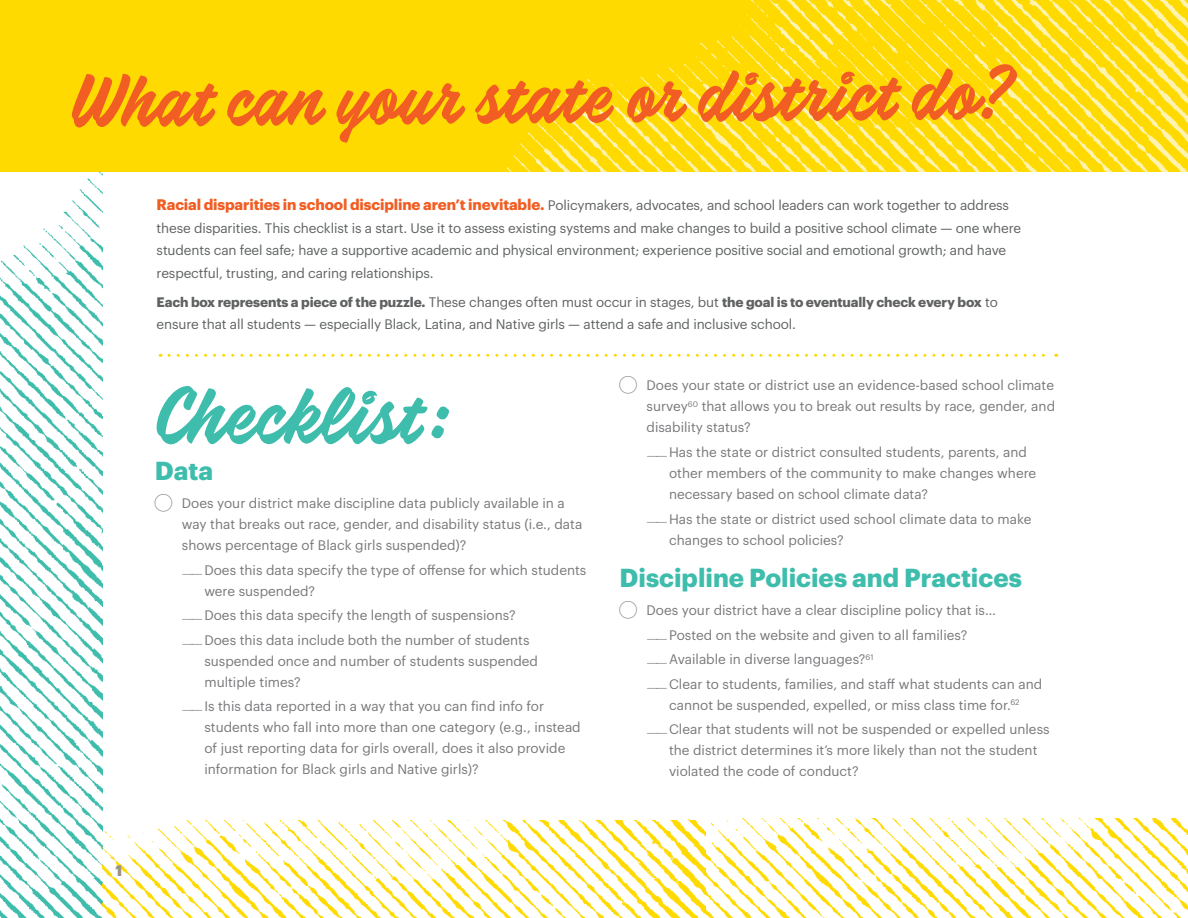
<style>
.page{position:relative;width:1188px;height:918px;background:#fff}
.page>*{position:absolute;margin:0;border:0;box-sizing:border-box;transform-origin:0 0}
.t1{font:82.5px "Calafia";color:#3ebdad}
.t2{font:75.9px "Calafia";color:#f15d22}
.t3{font:700 25.5px "Graphik";color:#3ebdad}
.t4{font:900 15px "Graphik";color:#989184}
.t5{font:13.5px/21px "Graphik";color:#78777a}
.t6{font:13.5px/22.5px "Graphik";letter-spacing:-.01em;color:#5f6162}
.s1{font-weight:700;font-size:15px;color:#f15d22}
.s2{font-weight:700}
.s3{font-family:"Carta";font-size:18px}
.s4{font-weight:300}
</style>
<div class="page">
<div style="left:0;top:0;width:1188px;height:172px;background:#ffda00"></div>
<img style="left:507px;top:0;width:681px;height:172px">
<img style="left:0;top:172px;width:103px;height:746px">
<img style="left:103px;top:820px;width:520px;height:98px">
<img style="left:623px;top:819px;width:565px;height:99px">
<svg style="left:169px;top:354px;width:888px;height:3px"></svg>
<h2 class="t2" style="left:70px;top:60px;width:945px;rotate:-1deg">What can your state or district do?</h2>
<p class="t6" style="left:157px;top:193px;width:866px"><span class="s1">Racial disparities in school discipline aren’t inevitable.</span> Policymakers, advocates, and school leaders can work together to address these disparities. This checklist is a start. Use it to assess existing systems and make changes to build a positive school climate — one where students can feel safe; have a supportive academic and physical environment; experience positive social and emotional growth; and have respectful, trusting, and caring relationships.</p>
<p class="t6" style="left:157px;top:290px;width:843px"><span class="s2">Each box represents a piece of the puzzle.</span> These changes often must occur in stages, but <span class="s2">the goal is to eventually check every box</span> to ensure that all students — especially Black, Latina, and Native girls — attend a safe and inclusive school.</p>
<h1 class="t1" style="left:155px;top:366px;width:297px">Checklist:</h1>
<h3 class="t3" style="left:155px;top:451px;width:60px">Data</h3>
<p class="t5" style="left:182px;top:492px;width:402px;text-indent:-27px"><span class="s3">O</span> Does your district make discipline data publicly available in a way that breaks out race, gender, and disability status (i.e., data shows percentage of Black girls suspended)?</p>
<p class="t5" style="left:204px;top:558px;width:383px;text-indent:-23px"><span class="s4">——</span>Does this data specify the type of offense for which students were suspended?</p>
<p class="t5" style="left:182px;top:602px;width:349px;line-height:24.5px"><span class="s4">——</span>Does this data specify the length of suspensions? <span class="s4">——</span>Does this data include both the number of students</p>
<p class="t5" style="left:204px;top:649px;width:335px">suspended once and number of students suspended multiple times?</p>
<p class="t5" style="left:204px;top:695px;width:378px;text-indent:-23px"><span class="s4">——</span>Is this data reported in a way that you can find info for students who fall into more than one category (e.g., instead of just reporting data for girls overall, does it also provide information for Black girls and Native girls)?</p>
<p class="t5" style="left:647px;top:374px;width:410px;text-align:justify;text-indent:-27px"><span class="s3">O</span> Does your state or district use an evidence-based school climate survey<sup>60</sup> that allows you to break out results by race, gender, and disability status?</p>
<p class="t5" style="left:669px;top:440px;width:369px;text-indent:-23px"><span class="s4">——</span>Has the state or district consulted students, parents, and other members of the community to make changes where necessary based on school climate data?</p>
<p class="t5" style="left:669px;top:507px;width:364px;text-indent:-23px"><span class="s4">——</span>Has the state or district used school climate data to make changes to school policies?</p>
<h3 class="t3" style="left:620px;top:558px;width:404px">Discipline Policies and Practices</h3>
<p class="t5" style="left:647px;top:597px;width:397px;line-height:24.5px;text-indent:-27px"><span class="s3">O</span> Does your district have a clear discipline policy that is… <span class="s4">——</span>Posted on the website and given to all families? <span class="s4">——</span>Available in diverse languages?<sup>61<br></sup><span class="s4">——</span>Clear to students, families, and staff what students can and</p>
<p class="t5" style="left:647px;top:692px;width:405px;line-height:24.5px;text-align:center">cannot be suspended, expelled, or miss class time for.<sup>62 </sup><span class="s4">——</span>Clear that students will not be suspended or expelled unless</p>
<p class="t5" style="left:669px;top:739px;width:370px">the district determines it’s more likely than not the student violated the code of conduct?</p>
<p class="t4" style="left:115px;top:859px;width:8px">1</p>
</div>
